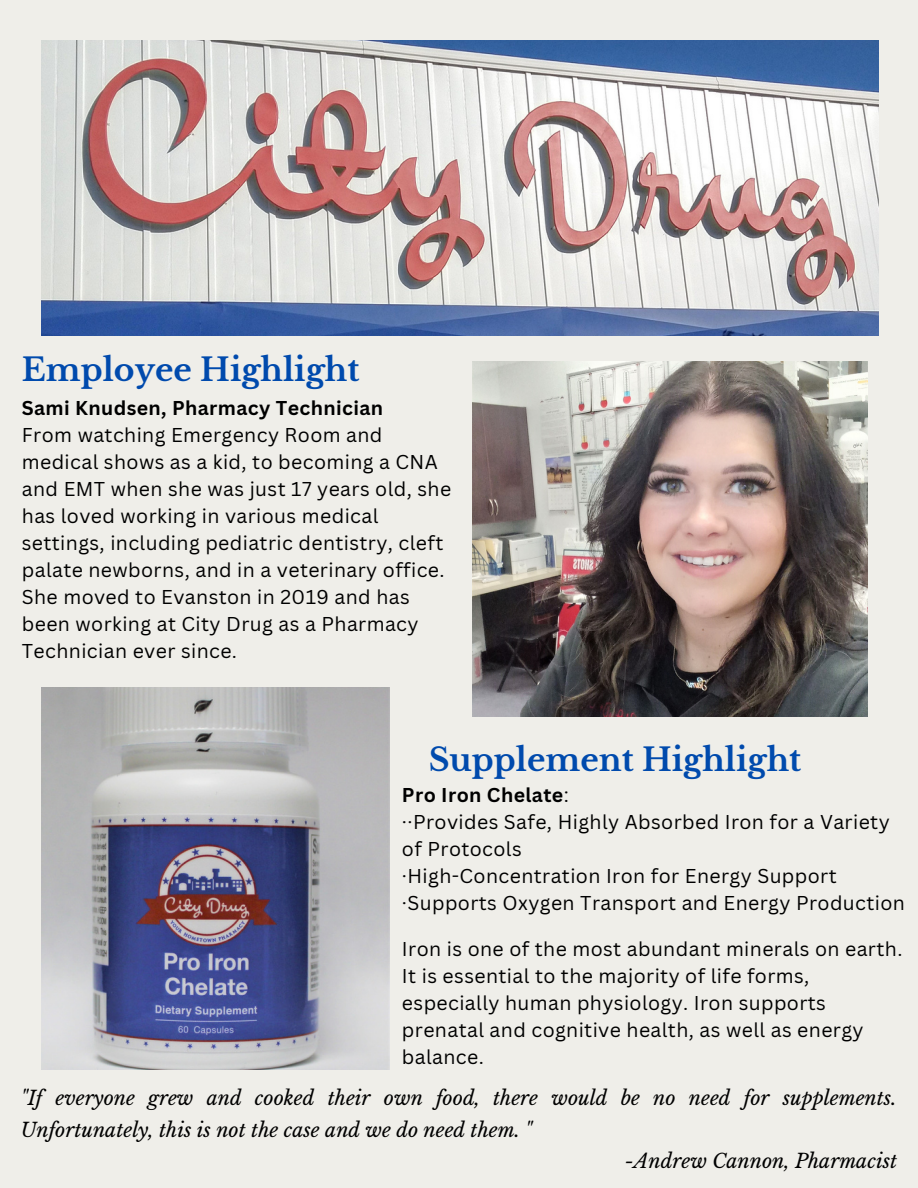
<style>
.page{position:relative;width:918px;height:1188px;background:#efeee9}
.page>*{position:absolute;margin:0;border:0;box-sizing:border-box;transform-origin:0 0}
.t1{font:700 31.5px "Libre Baskerville";color:#004aad}
.t2{font:19.5px/27px "Canva Sans";letter-spacing:.02em;color:#000}
.t3{font:italic 19.5px/31.5px "Libre Baskerville";color:#000}
.t4{font:700 19.5px "Canva Sans";letter-spacing:.02em;color:#000}
.s1{font-weight:400}
</style>
<div class="page">
<img style="left:41px;top:687px;width:349px;height:383px">
<img style="left:473px;top:362px;width:394px;height:354px">
<img style="left:41px;top:40px;width:837px;height:295px">
<p class="t1" style="left:22px;top:350px;width:339px">Employee Highlight</p>
<p class="t4" style="left:22px;top:394px;width:363px">Sami Knudsen, Pharmacy Technician</p>
<p class="t2" style="left:22px;top:421px;width:431px">From watching Emergency Room and medical shows as a kid, to becoming a CNA and EMT when she was just 17 years old, she has loved working in various medical settings, including pediatric dentistry, cleft palate newborns, and in a veterinary office.<br>She moved to Evanston in 2019 and has been working at City Drug as a Pharmacy Technician ever since.</p>
<p class="t1" style="left:429px;top:740px;width:374px">Supplement Highlight</p>
<p class="t4" style="left:402px;top:781px;width:168px">Pro Iron Chelate<span class="s1">:</span></p>
<p class="t2" style="left:402px;top:808px;width:489px">··Provides Safe, Highly Absorbed Iron for a Variety of Protocols</p>
<p class="t2" style="left:402px;top:862px;width:436px">·High-Concentration Iron for Energy Support</p>
<p class="t2" style="left:402px;top:889px;width:505px">·Supports Oxygen Transport and Energy Production</p>
<p class="t2" style="left:402px;top:935px;width:502px">Iron is one of the most abundant minerals on earth.<br>It is essential to the majority of life forms, especially human physiology. Iron supports prenatal and cognitive health, as well as energy balance.</p>
<p class="t3" style="left:21px;top:1082px;width:877px">"If everyone grew and cooked their own food, there would be no need for supplements.<br>Unfortunately, this is not the case and we do need them. "</p>
<p class="t3" style="left:625px;top:1145px;width:274px">-Andrew Cannon, Pharmacist</p>
</div>
